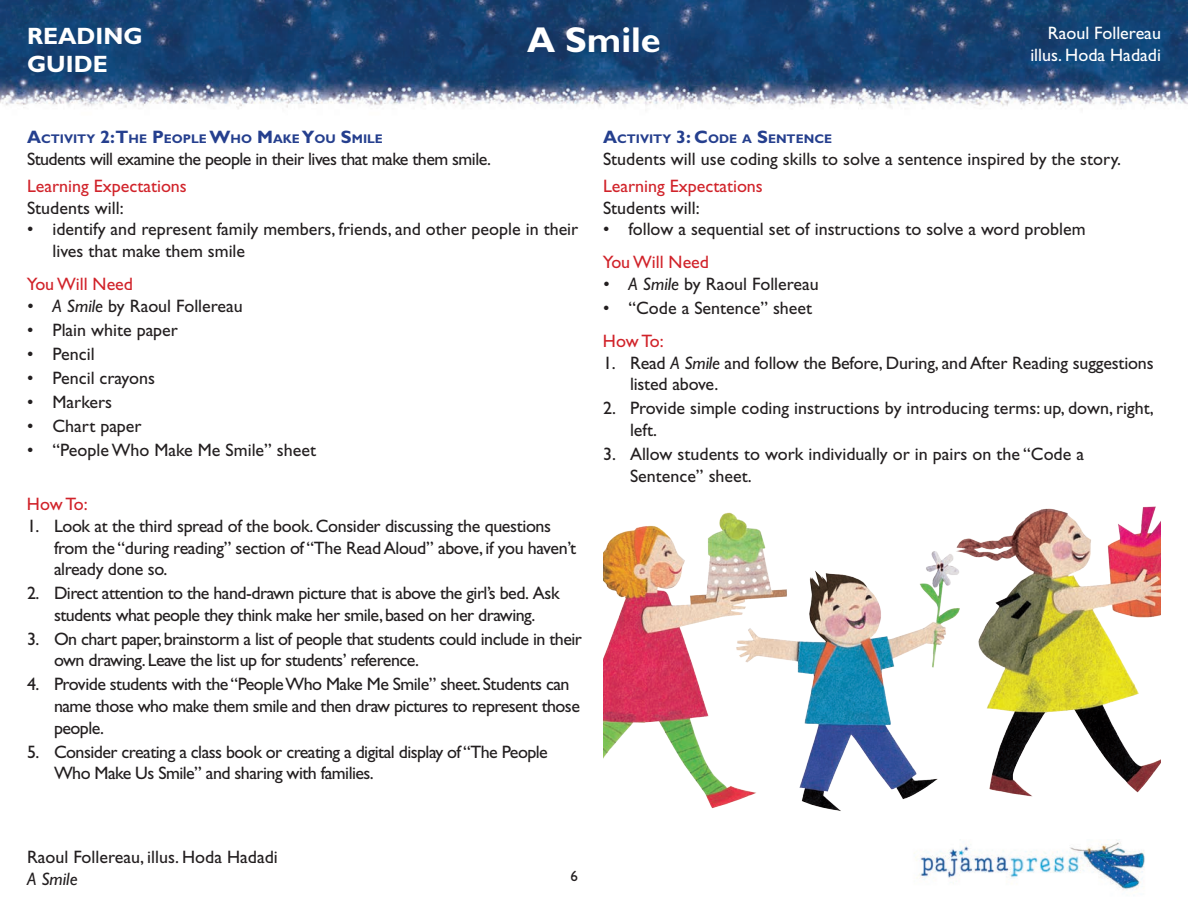
<style>
.page{position:relative;width:1188px;height:918px;background:#fff}
.page>*{position:absolute;margin:0;border:0;box-sizing:border-box;transform-origin:0 0}
.t1{font:700 36px "Gill Sans Std";color:#fff}
.t2{font:700 23.7px/28.5px "Gill Sans Std";color:#fff}
.Heading{font:18px/21.6px "Gill Sans Std";letter-spacing:-.02em;color:#231f20}
.Heading-2{font:18px/21.6px "Gill Sans Std";color:#231f20}
.t3{font:18px "Gill Sans Std";color:#d1232a}
.t4{font:18px/21.6px "Gill Sans Std";color:#fff;text-align:right}
.t5{font:italic 18px "Gill Sans Std";color:#231f20}
.t6{font:15px "Gill Sans Std";color:#231f20}
.Heading-3{font:700 12.6px "Gill Sans Std";color:#253f8e}
.s1{font-size:18px}
.s2{font-style:italic}
</style>
<div class="page">
<img style="left:0;top:0;width:1188px;height:109px">
<img style="left:914px;top:840px;width:231px;height:50px">
<img style="left:603px;top:506px;width:558px;height:305px">
<h2 class="t2" style="left:27px;top:22px;width:117px">READING<br>GUIDE</h2>
<h1 class="t1" style="left:527px;top:18px;width:135px">A Smile</h1>
<p class="t4" style="left:1030px;top:23px;width:132px">Raoul Follereau illus. Hoda Hadadi</p>
<p class="Heading-3" style="left:27px;top:131px;width:357px"><span class="s1">A</span>CTIVITY <span class="s1">2:T</span>HE <span class="s1">P</span>EOPLE <span class="s1">W</span>HO <span class="s1">M</span>AKE<span class="s1">Y</span>OU <span class="s1">S</span>MILE</p>
<p class="Heading" style="left:27px;top:148px;width:466px">Students will examine the people in their lives that make them smile.</p>
<p class="t3" style="left:27px;top:176px;width:161px">Learning Expectations</p>
<p class="Heading-2" style="left:27px;top:197px;width:98px">Students will:</p>
<p class="Heading-2" style="left:52px;top:219px;width:527px;text-indent:-26px">• identify and represent family members, friends, and other people in their lives that make them smile</p>
<p class="t3" style="left:27px;top:274px;width:108px">You Will Need</p>
<p class="Heading-2" style="left:27px;top:295px;width:217px"><span class="s2">• A Smile</span> by Raoul Follereau</p>
<p class="Heading-2" style="left:27px;top:319px;width:153px">• Plain white paper</p>
<p class="Heading" style="left:27px;top:343px;width:69px">• Pencil</p>
<p class="Heading-2" style="left:27px;top:367px;width:129px">• Pencil crayons</p>
<p class="Heading-2" style="left:27px;top:391px;width:87px">• Markers</p>
<p class="Heading-2" style="left:27px;top:415px;width:116px">• Chart paper</p>
<p class="Heading-2" style="left:27px;top:439px;width:291px">• “People Who Make Me Smile” sheet</p>
<p class="t3" style="left:27px;top:494px;width:62px">How To:</p>
<p class="Heading" style="left:54px;top:515px;width:524px;text-indent:-27px">1. Look at the third spread of the book. Consider discussing the questions from the “during reading” section of “The Read Aloud” above, if you haven’t already done so.</p>
<p class="Heading" style="left:27px;top:582px;width:534px;text-align:center">2. Direct attention to the hand-drawn picture that is above the girl’s bed. Ask students what people they think make her smile, based on her drawing.</p>
<p class="Heading" style="left:54px;top:628px;width:529px;text-indent:-27px">3. On chart paper, brainstorm a list of people that students could include in their own drawing. Leave the list up for students’ reference.</p>
<p class="Heading" style="left:54px;top:674px;width:527px;text-indent:-27px">4. Provide students with the “People Who Make Me Smile” sheet. Students can name those who make them smile and then draw pictures to represent those people.</p>
<p class="Heading" style="left:54px;top:741px;width:495px;text-indent:-27px">5. Consider creating a class book or creating a digital display of “The People<br>Who Make Us Smile” and sharing with families.</p>
<p class="Heading-3" style="left:603px;top:131px;width:231px"><span class="s1">A</span>CTIVITY <span class="s1">3: C</span>ODE A <span class="s1">S</span>ENTENCE</p>
<p class="Heading-2" style="left:603px;top:148px;width:520px">Students will use coding skills to solve a sentence inspired by the story.</p>
<p class="t3" style="left:603px;top:176px;width:161px">Learning Expectations</p>
<p class="Heading-2" style="left:603px;top:197px;width:98px">Students will:</p>
<p class="Heading-2" style="left:603px;top:219px;width:484px">• follow a sequential set of instructions to solve a word problem</p>
<p class="t3" style="left:603px;top:252px;width:108px">You Will Need</p>
<p class="Heading-2" style="left:603px;top:273px;width:217px"><span class="s2">• A Smile</span> by Raoul Follereau</p>
<p class="Heading-2" style="left:603px;top:297px;width:211px">• “Code a Sentence” sheet</p>
<p class="t3" style="left:603px;top:331px;width:62px">How To:</p>
<p class="Heading" style="left:630px;top:352px;width:525px;text-indent:-27px">1. Read <span class="s2">A Smile</span> and follow the Before, During, and After Reading suggestions listed above.</p>
<p class="Heading-2" style="left:630px;top:398px;width:525px;text-indent:-27px">2. Provide simple coding instructions by introducing terms: up, down, right, left.</p>
<p class="Heading-2" style="left:630px;top:443px;width:456px;text-indent:-27px">3. Allow students to work individually or in pairs on the “Code a<br>Sentence” sheet.</p>
<p class="Heading-2" style="left:27px;top:847px;width:252px">Raoul Follereau, illus. Hoda Hadadi</p>
<p class="t5" style="left:27px;top:869px;width:52px">A Smile</p>
<p class="t6" style="left:570px;top:868px;width:9px">6</p>
</div>
